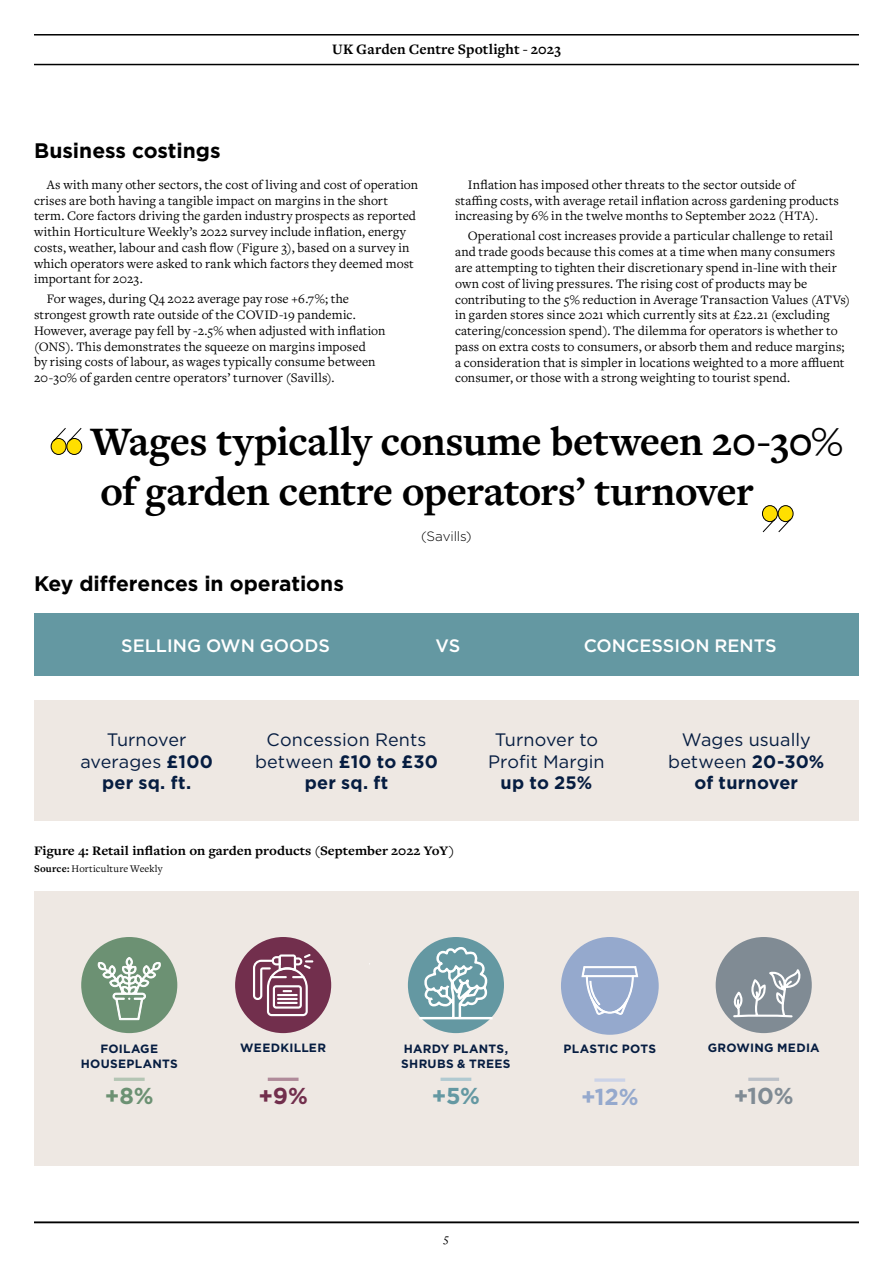
<style>
.page{position:relative;width:893px;height:1263px;background:#fff}
.page>*{position:absolute;margin:0;border:0;box-sizing:border-box;transform-origin:0 0}
.t1{font:700 42px/50.4px "Freight Text Pro";letter-spacing:-.015em;color:#000}
.t2{font:700 23.1px "Gotham";color:#95a9cd}
.t3{font:700 23.1px "Gotham";color:#808b94}
.t4{font:700 23.1px "Gotham";color:#6c9173}
.t5{font:700 23.1px "Gotham";color:#722f4d}
.t6{font:700 23.1px "Gotham";color:#6498a2}
.t7{font:700 21px "Gotham";letter-spacing:-.005em;color:#000}
.t8{font:18px/21.6px "Gotham";letter-spacing:.005em;color:#061d41;text-align:center}
.t9{font:500 18px "Gotham";color:#fff}
.t10{font:700 18px "Gotham";color:#061d41}
.t11{font:700 15px "Freight Text Pro";letter-spacing:.01em;color:#000}
.t12{font:13.5px/15.8px "Freight Text Pro";letter-spacing:.005em;color:#000}
.t13{font:700 13.5px "Freight Text Pro";color:#000;scale:1.06 1}
.t14{font:300 13.5px "Gotham";letter-spacing:-.01em;color:#000}
.t15{font:700 12px/14.9px "Gotham";letter-spacing:.02em;color:#061d41;text-align:center}
.t16{font:italic 12px "Freight Text Pro";color:#000}
.t17{font:10.5px "Freight Text Pro";letter-spacing:.015em;color:#000}
.s1{font-weight:700}
</style>
<div class="page">
<div style="left:34px;top:891px;width:825px;height:274px;background:#eee8e3"></div>
<div style="left:51px;top:438px;width:15px;height:16px;background:#ffdf00;border-radius:50%"></div>
<div style="left:51px;top:438px;width:15px;height:17px;border:1px solid #000;border-radius:50%"></div>
<div style="left:67px;top:438px;width:15px;height:16px;background:#ffdf00;border-radius:50%"></div>
<div style="left:66px;top:438px;width:16px;height:17px;border:1px solid #000;border-radius:50%"></div>
<svg style="left:53px;top:428px;width:29px;height:14px"></svg>
<div style="left:778px;top:506px;width:15px;height:16px;background:#ffdf00;border-radius:50%"></div>
<div style="left:778px;top:505px;width:15px;height:17px;border:1px solid #000;border-radius:50%"></div>
<div style="left:762px;top:506px;width:15px;height:16px;background:#ffdf00;border-radius:50%"></div>
<div style="left:762px;top:505px;width:16px;height:17px;border:1px solid #000;border-radius:50%"></div>
<svg style="left:762px;top:518px;width:30px;height:15px"></svg>
<div style="left:81px;top:937px;width:96px;height:96px;background:#6c9173;border-radius:50%"></div>
<svg style="left:97px;top:957px;width:64px;height:71px"></svg>
<hr style="left:114px;top:1078px;width:31px;height:3px;background:#b4c5b4">
<div style="left:235px;top:937px;width:96px;height:96px;background:#722f4d;border-radius:50%"></div>
<svg style="left:253px;top:954px;width:60px;height:62px"></svg>
<hr style="left:277px;top:994px;width:21px;height:2px;background:#fff">
<hr style="left:277px;top:998px;width:21px;height:2px;background:#fff">
<hr style="left:277px;top:1002px;width:21px;height:2px;background:#fff">
<hr style="left:268px;top:1078px;width:31px;height:3px;background:#b08b9a">
<div style="left:408px;top:937px;width:96px;height:96px;background:#6498a2;border-radius:50%"></div>
<hr style="left:441px;top:1078px;width:30px;height:3px;background:#b1cad1">
<svg style="left:417px;top:946px;width:78px;height:75px"></svg>
<div style="left:562px;top:938px;width:96px;height:96px;background:#95a9cd;border-radius:50%"></div>
<div style="left:561px;top:937px;width:98px;height:98px;border:2px solid #95a9cd;border-radius:50%"></div>
<hr style="left:594px;top:1078px;width:31px;height:4px;background:#d4d8e6">
<svg style="left:581px;top:966px;width:58px;height:49px"></svg>
<div style="left:716px;top:937px;width:96px;height:96px;background:#808b94;border-radius:50%"></div>
<hr style="left:748px;top:1078px;width:31px;height:3px;background:#bcc1c8">
<svg style="left:733px;top:969px;width:67px;height:49px"></svg>
<hr style="left:34px;top:64px;width:825px;height:1px;background:#000">
<hr style="left:34px;top:34px;width:825px;height:2px;background:#000">
<hr style="left:34px;top:1222px;width:825px;height:1px;background:#000">
<div style="left:34px;top:700px;width:825px;height:121px;background:#eee8e3"></div>
<div style="left:489px;top:613px;width:370px;height:63px;background:#6498a2"></div>
<div style="left:388px;top:613px;width:107px;height:63px;background:#6498a2"></div>
<div style="left:34px;top:613px;width:370px;height:63px;background:#6498a2"></div>
<h3 class="t7" style="left:34px;top:138px;width:188px">Business costings</h3>
<p class="t11" style="left:332px;top:39px;width:230px">UK Garden Centre Spotlight - 2023</p>
<p class="t12" style="left:34px;top:176px;width:386px;text-indent:13px">As with many other sectors, the cost of living and cost of operation crises are both having a tangible impact on margins in the short term. Core factors driving the garden industry prospects as reported within Horticulture Weekly’s 2022 survey include inflation, energy costs, weather, labour and cash flow (Figure 3), based on a survey in which operators were asked to rank which factors they deemed most important for 2023.</p>
<p class="t12" style="left:34px;top:291px;width:353px;text-indent:13px">For wages, during Q4 2022 average pay rose +6.7%; the strongest growth rate outside of the COVID-19 pandemic.<br>However, average pay fell by -2.5% when adjusted with inflation (ONS). This demonstrates the squeeze on margins imposed<br>by rising costs of labour, as wages typically consume between 20‑30% of garden centre operators’ turnover (Savills).</p>
<p class="t12" style="left:455px;top:176px;width:386px;text-indent:13px">Inflation has imposed other threats to the sector outside of staffing costs, with average retail inflation across gardening products increasing by 6% in the twelve months to September 2022 (HTA).</p>
<p class="t12" style="left:455px;top:228px;width:397px;text-indent:13px">Operational cost increases provide a particular challenge to retail and trade goods because this comes at a time when many consumers are attempting to tighten their discretionary spend in-line with their own cost of living pressures. The rising cost of products may be contributing to the 5% reduction in Average Transaction Values (ATVs) in garden stores since 2021 which currently sits at £22.21 (excluding catering/concession spend). The dilemma for operators is whether to pass on extra costs to consumers, or absorb them and reduce margins; a consideration that is simpler in locations weighted to a more affluent consumer, or those with a strong weighting to tourist spend.</p>
<h1 class="t1" style="left:91px;top:415px;width:753px">Wages typically consume between 20-30% of garden centre operators’ turnover</h1>
<p class="t14" style="left:421px;top:529px;width:52px">(Savills)</p>
<h3 class="t7" style="left:34px;top:571px;width:311px">Key differences in operations</h3>
<h3 class="t9" style="left:121px;top:634px;width:210px">SELLING OWN GOODS</h3>
<h3 class="t9" style="left:436px;top:634px;width:26px">VS</h3>
<h3 class="t9" style="left:584px;top:634px;width:194px">CONCESSION RENTS</h3>
<h3 class="t8" style="left:80px;top:728px;width:134px">Turnover averages <span class="s1">£100 per sq. ft.</span></h3>
<h3 class="t8" style="left:255px;top:728px;width:184px">Concession Rents between <span class="s1">£10 to £30 per sq. ft</span></h3>
<h3 class="t8" style="left:488px;top:728px;width:118px">Turnover to<br>Profit Margin</h3>
<h3 class="t10" style="left:501px;top:772px;width:93px">up to 25%</h3>
<p class="t13" style="left:34px;top:841px;width:398px">Figure 4: Retail inflation on garden products (September 2022 YoY)</p>
<p class="t17" style="left:34px;top:861px;width:130px"><span class="s1">Source:</span> Horticulture Weekly</p>
<h3 class="t8" style="left:668px;top:728px;width:158px">Wages usually between <span class="s1">20-30% of turnover</span></h3>
<p class="t15" style="left:81px;top:1041px;width:98px">FOILAGE<br>HOUSEPLANTS</p>
<h2 class="t4" style="left:105px;top:1082px;width:50px">+8%</h2>
<p class="t15" style="left:240px;top:1040px;width:87px">WEEDKILLER</p>
<h2 class="t5" style="left:258px;top:1082px;width:51px">+9%</h2>
<p class="t15" style="left:401px;top:1041px;width:111px;text-align:left">HARDY PLANTS,<br>SHRUBS &amp; TREES</p>
<h2 class="t6" style="left:432px;top:1082px;width:50px">+5%</h2>
<p class="t16" style="left:444px;top:1230px;width:7px">5</p>
<p class="t15" style="left:563px;top:1041px;width:94px">PLASTIC POTS</p>
<h2 class="t2" style="left:581px;top:1083px;width:59px">+12%</h2>
<p class="t15" style="left:708px;top:1040px;width:113px">GROWING MEDIA</p>
<h2 class="t3" style="left:734px;top:1082px;width:62px">+10%</h2>
</div>
